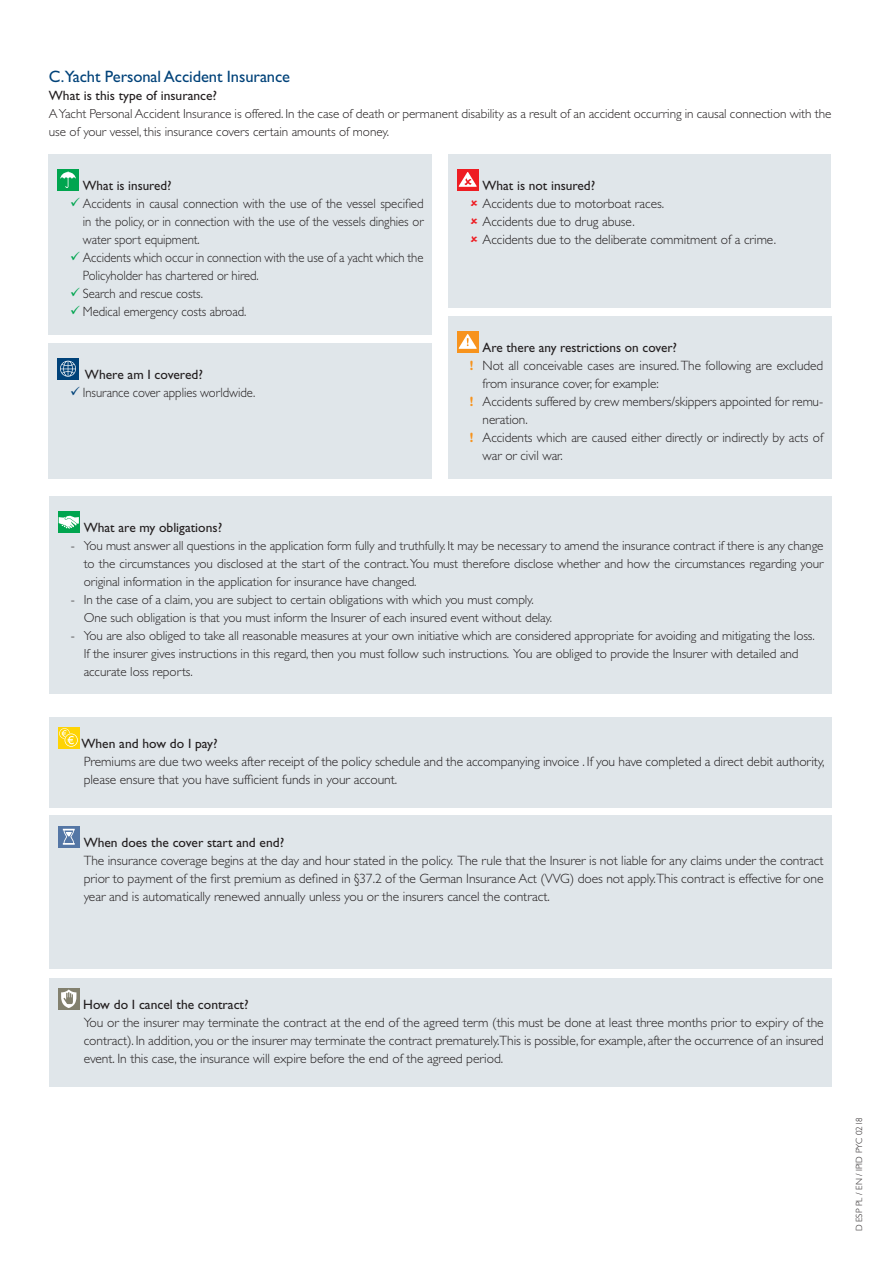
<style>
.page{position:relative;width:893px;height:1263px;background:#fff}
.page>*{position:absolute;margin:0;border:0;box-sizing:border-box;transform-origin:0 0}
.t1{font:16.5px "Gill Sans Std";letter-spacing:-.005em;color:#004279}
.t2{font:300 13.5px/18px "Gill Sans Std";letter-spacing:-.005em;color:#231f20}
.t3{font:13.5px "Gill Sans Std";color:#231f20}
.t4{font:300 13.5px/18px "Gill Sans Std";letter-spacing:-.005em;color:#231f20;scale:.94 1}
.t5{font:300 13.5px/18px "Gill Sans Std";letter-spacing:-.005em;color:#231f20;text-align:justify;scale:.95 1}
.t6{font:300 13.2px/18px "Gill Sans Std";letter-spacing:-.005em;color:#231f20}
.t7{font:300 9px "Gill Sans Std";color:#231f20}
.s1{color:#00a54f}
.s2{color:#004279}
.s3{font-weight:700;color:#f7931d}
</style>
<div class="page">
<div style="left:49px;top:154px;width:383px;height:180px;background:#e0e6ea"></div>
<div style="left:57px;top:169px;width:22px;height:21px;background:#00a54f"></div>
<svg style="left:60px;top:171px;width:16px;height:17px"></svg>
<div style="left:449px;top:154px;width:382px;height:153px;background:#e0e6ea"></div>
<div style="left:457px;top:169px;width:21px;height:21px;background:#ee1d23"></div>
<svg style="left:459px;top:172px;width:18px;height:15px"></svg>
<div style="left:449px;top:316px;width:383px;height:162px;background:#e0e6ea"></div>
<div style="left:457px;top:331px;width:21px;height:21px;background:#f7931d"></div>
<svg style="left:459px;top:334px;width:18px;height:15px"></svg>
<div style="left:49px;top:343px;width:383px;height:135px;background:#e0e6ea"></div>
<div style="left:57px;top:358px;width:22px;height:21px;background:#004279"></div>
<svg style="left:60px;top:361px;width:16px;height:16px"></svg>
<div style="left:50px;top:496px;width:782px;height:198px;background:#e0e6ea"></div>
<div style="left:58px;top:511px;width:21px;height:21px;background:#00a54f"></div>
<svg style="left:59px;top:516px;width:20px;height:13px"></svg>
<div style="left:50px;top:717px;width:782px;height:90px;background:#e0e6ea"></div>
<div style="left:58px;top:727px;width:21px;height:21px;background:#fed304"></div>
<svg style="left:59px;top:728px;width:19px;height:19px"></svg>
<div style="left:50px;top:815px;width:782px;height:153px;background:#e0e6ea"></div>
<div style="left:58px;top:826px;width:21px;height:21px;background:#5476a5"></div>
<svg style="left:63px;top:829px;width:12px;height:16px"></svg>
<div style="left:50px;top:978px;width:782px;height:108px;background:#e0e6ea"></div>
<div style="left:58px;top:988px;width:21px;height:21px;background:#82806e"></div>
<svg style="left:61px;top:989px;width:16px;height:19px"></svg>
<p class="t1" style="left:49px;top:67px;width:243px">C.Yacht Personal Accident Insurance</p>
<p class="t3" style="left:49px;top:88px;width:170px">What is this type of insurance?</p>
<p class="t6" style="left:49px;top:105px;width:784px">A Yacht Personal Accident Insurance is offered. In the case of death or permanent disability as a result of an accident occurring in causal connection with the use of your vessel, this insurance covers certain amounts of money.</p>
<p class="t3" style="left:83px;top:178px;width:90px">What is insured?</p>
<p class="t5" style="left:83px;top:195px;width:360px;text-indent:-13px"><span class="s1">✓</span> Accidents in causal connection with the use of the vessel specified in the policy, or in connection with the use of the vessels dinghies or water sport equipment.</p>
<p class="t4" style="left:83px;top:249px;width:364px;text-indent:-13px"><span class="s1">✓</span> Accidents which occur in connection with the use of a yacht which the<br>Policyholder has chartered or hired.</p>
<p class="t4" style="left:70px;top:285px;width:143px"><span class="s1">✓</span> Search and rescue costs.</p>
<p class="t4" style="left:70px;top:303px;width:189px"><span class="s1">✓</span> Medical emergency costs abroad.</p>
<p class="t3" style="left:85px;top:367px;width:119px">Where am I covered?</p>
<p class="t4" style="left:70px;top:384px;width:199px"><span class="s2">✓</span> Insurance cover applies worldwide.</p>
<p class="t3" style="left:483px;top:178px;width:114px">What is not insured?</p>
<p class="t2" style="left:483px;top:195px;width:295px">Accidents due to motorboat races.<br>Accidents due to drug abuse.<br>Accidents due to the deliberate commitment of a crime.</p>
<p class="t3" style="left:483px;top:340px;width:196px">Are there any restrictions on cover?</p>
<p class="t2" style="left:470px;top:357px;width:355px"><span class="s3">!</span> Not all conceivable cases are insured. The following are excluded</p>
<p class="t2" style="left:483px;top:375px;width:178px">from insurance cover, for example:</p>
<p class="t2" style="left:470px;top:393px;width:355px"><span class="s3">!</span> Accidents suffered by crew members/skippers appointed for remu-</p>
<p class="t2" style="left:483px;top:411px;width:47px">neration.</p>
<p class="t2" style="left:470px;top:429px;width:355px"><span class="s3">!</span> Accidents which are caused either directly or indirectly by acts of</p>
<p class="t2" style="left:483px;top:447px;width:82px">war or civil war.</p>
<p class="t3" style="left:84px;top:520px;width:140px">What are my obligations?</p>
<p class="t6" style="left:84px;top:537px;width:741px;text-align:justify;text-indent:-13px">- You must answer all questions in the application form fully and truthfully. It may be necessary to amend the insurance contract if there is any change to the circumstances you disclosed at the start of the contract. You must therefore disclose whether and how the circumstances regarding your original information in the application for insurance have changed.</p>
<p class="t6" style="left:84px;top:591px;width:470px;text-indent:-13px">- In the case of a claim, you are subject to certain obligations with which you must comply.<br>One such obligation is that you must inform the Insurer of each insured event without delay.</p>
<p class="t6" style="left:84px;top:627px;width:733px;text-indent:-13px">- You are also obliged to take all reasonable measures at your own initiative which are considered appropriate for avoiding and mitigating the loss.<br>If the insurer gives instructions in this regard, then you must follow such instructions. You are obliged to provide the Insurer with detailed and accurate loss reports.</p>
<p class="t3" style="left:81px;top:736px;width:138px">When and how do I pay?</p>
<p class="t2" style="left:84px;top:753px;width:742px">Premiums are due two weeks after receipt of the policy schedule and the accompanying invoice . If you have completed a direct debit authority, please ensure that you have sufficient funds in your account.</p>
<p class="t3" style="left:84px;top:835px;width:202px">When does the cover start and end?</p>
<p class="t2" style="left:84px;top:852px;width:741px;text-align:justify">The insurance coverage begins at the day and hour stated in the policy. The rule that the Insurer is not liable for any claims under the contract prior to payment of the first premium as defined in §37.2 of the German Insurance Act (VVG) does not apply.This contract is effective for one year and is automatically renewed annually unless you or the insurers cancel the contract.</p>
<p class="t3" style="left:83px;top:997px;width:167px">How do I cancel the contract?</p>
<p class="t2" style="left:84px;top:1014px;width:741px;text-align:justify">You or the insurer may terminate the contract at the end of the agreed term (this must be done at least three months prior to expiry of the contract). In addition, you or the insurer may terminate the contract prematurely.This is possible, for example, after the occurrence of an insured event. In this case, the insurance will expire before the end of the agreed period.</p>
<p class="t7" style="left:854px;top:1231px;width:116px;rotate:-90deg">D ESP PL / EN / IPID PYC 0218</p>
</div>
